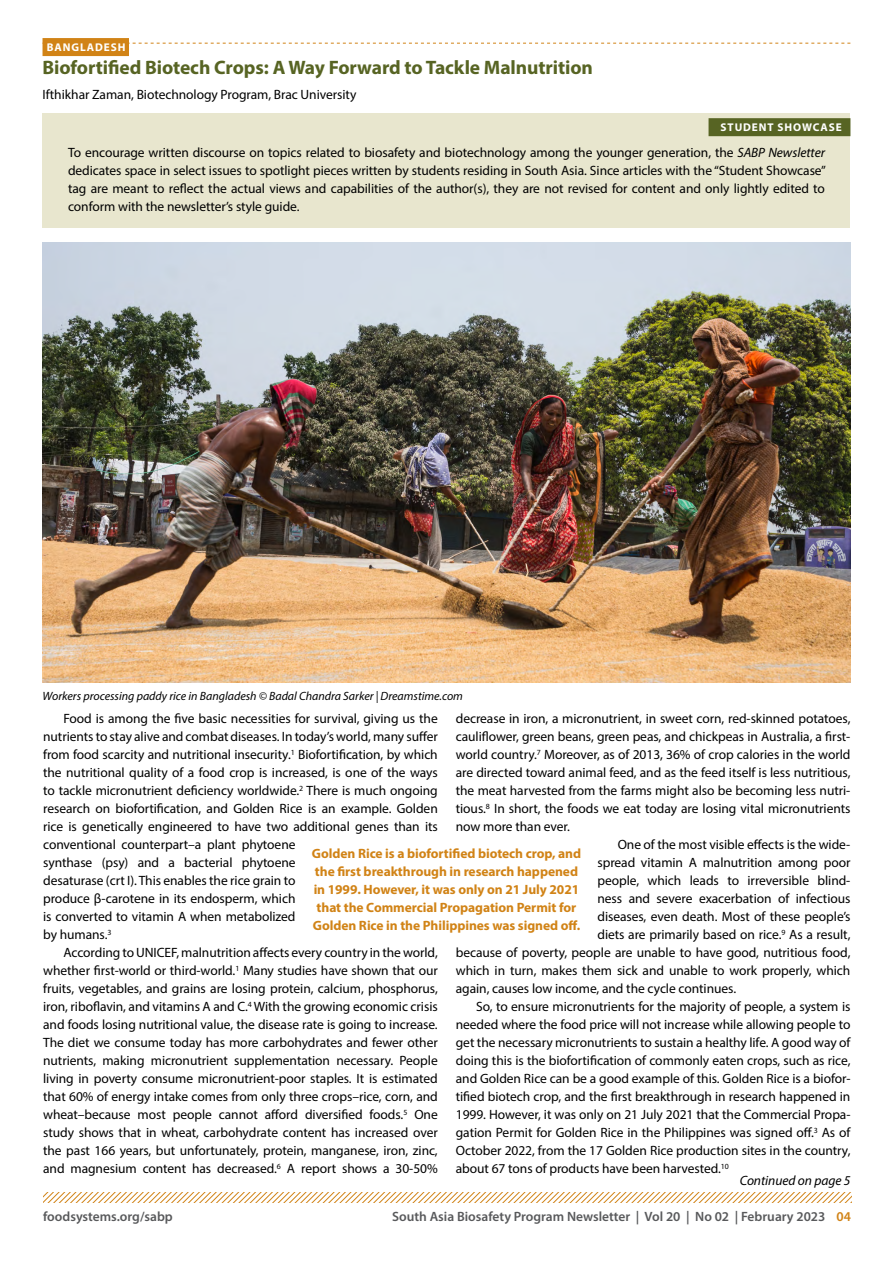
<style>
.page{position:relative;width:893px;height:1263px;background:#fff}
.page>*{position:absolute;margin:0;border:0;box-sizing:border-box;transform-origin:0 0}
.t1{font:700 19.5px "Myriad Pro";letter-spacing:-.005em;color:#576423}
.t2{font:13.5px/18px "Myriad Pro";letter-spacing:-.005em;color:#000;text-align:justify}
.t3{font:700 13.5px/18px "Myriad Pro";letter-spacing:-.005em;color:#d18316}
.t4{font:600 13.5px "Myriad Pro";color:#58595b}
.t5{font:italic 13.5px "Myriad Pro";letter-spacing:-.005em;color:#000}
.t6{font:italic 12px "Myriad Pro";color:#000}
.t7{font:700 11.25px "Myriad Pro";letter-spacing:.08em;color:#fff}
.s1{font-style:italic}
.s2{color:#d18316}
</style>
<div class="page">
<svg style="left:43px;top:1193px;width:808px;height:9px"></svg>
<div style="left:43px;top:38px;width:86px;height:18px;background:#d18316"></div>
<svg style="left:129px;top:43px;width:721px;height:1px"></svg>
<div style="left:43px;top:114px;width:807px;height:114px;background:#e8e6ce"></div>
<div style="left:708px;top:118px;width:142px;height:18px;background:#576423"></div>
<img style="left:43px;top:242px;width:807px;height:440px">
<p class="t7" style="left:47px;top:40px;width:80px">BANGLADESH</p>
<h1 class="t1" style="left:43px;top:55px;width:552px">Biofortified Biotech Crops: A Way Forward to Tackle Malnutrition</h1>
<p class="t2" style="left:43px;top:85px;width:315px">Ifthikhar Zaman, Biotechnology Program, Brac University</p>
<p class="t7" style="left:721px;top:120px;width:123px">STUDENT SHOWCASE</p>
<p class="t2" style="left:68px;top:143px;width:760px">To encourage written discourse on topics related to biosafety and biotechnology among the younger generation, the <span class="s1">SABP Newsletter </span>dedicates space in select issues to spotlight pieces written by students residing in South Asia. Since articles with the “Student Showcase” tag are meant to reflect the actual views and capabilities of the author(s), they are not revised for content and only lightly edited to conform with the newsletter’s style guide.</p>
<p class="t6" style="left:43px;top:688px;width:422px">Workers processing paddy rice in Bangladesh © Badal Chandra Sarker | Dreamstime.com</p>
<p class="t2" style="left:43px;top:709px;width:396px;text-align:left;text-indent:20px">Food is among the five basic necessities for survival, giving us the nutrients to stay alive and combat diseases. In today’s world, many suffer from food scarcity and nutritional insecurity.<sup>1</sup> Biofortification, by which the nutritional quality of a food crop is increased, is one of the ways to tackle micronutrient deficiency worldwide.<sup>2</sup> There is much ongoing research on biofortification, and Golden Rice is an example. Golden rice is genetically engineered to have two additional genes than its conventional counterpart–a plant phytoene<br>synthase (psy) and a bacterial phytoene<br>desaturase (crt I). This enables the rice grain to<br>produce β-carotene in its endosperm, which<br>is converted to vitamin A when metabolized<br>by humans.<sup>3</sup></p>
<p class="t2" style="left:43px;top:943px;width:396px;text-indent:20px">According to UNICEF, malnutrition affects every country in the world, whether first-world or third-world.<sup>1</sup> Many studies have shown that our fruits, vegetables, and grains are losing protein, calcium, phosphorus, iron, riboflavin, and vitamins A and C.<sup>4</sup> With the growing economic crisis and foods losing nutritional value, the disease rate is going to increase.<br>The diet we consume today has more carbohydrates and fewer other nutrients, making micronutrient supplementation necessary. People living in poverty consume micronutrient-poor staples. It is estimated that 60% of energy intake comes from only three crops–rice, corn, and wheat–because most people cannot afford diversified foods.<sup>5</sup> One study shows that in wheat, carbohydrate content has increased over the past 166 years, but unfortunately, protein, manganese, iron, zinc, and magnesium content has decreased.<sup>6</sup> A report shows a 30-50%</p>
<p class="t2" style="left:456px;top:709px;width:396px">decrease in iron, a micronutrient, in sweet corn, red-skinned potatoes,</p>
<p class="t2" style="left:456px;top:727px;width:396px">cauliflower, green beans, green peas, and chickpeas in Australia, a first-</p>
<p class="t2" style="left:456px;top:745px;width:396px">world country.<sup>7</sup> Moreover, as of 2013, 36% of crop calories in the world</p>
<p class="t2" style="left:456px;top:763px;width:396px">are directed toward animal feed, and as the feed itself is less nutritious,</p>
<p class="t2" style="left:456px;top:781px;width:396px">the meat harvested from the farms might also be becoming less nutri-</p>
<p class="t2" style="left:456px;top:799px;width:396px">tious.<sup>8</sup> In short, the foods we eat today are losing vital micronutrients</p>
<p class="t2" style="left:456px;top:817px;width:116px">now more than ever.</p>
<p class="t2" style="left:618px;top:835px;width:234px">One of the most visible effects is the wide-</p>
<p class="t2" style="left:597px;top:853px;width:254px">spread vitamin A malnutrition among poor</p>
<p class="t2" style="left:597px;top:871px;width:254px">people, which leads to irreversible blind-</p>
<p class="t2" style="left:597px;top:889px;width:255px">ness and severe exacerbation of infectious</p>
<p class="t2" style="left:597px;top:907px;width:255px">diseases, even death. Most of these people’s</p>
<p class="t2" style="left:597px;top:925px;width:254px">diets are primarily based on rice.<sup>9</sup> As a result,</p>
<p class="t2" style="left:456px;top:943px;width:396px">because of poverty, people are unable to have good, nutritious food,</p>
<p class="t2" style="left:456px;top:961px;width:396px">which in turn, makes them sick and unable to work properly, which</p>
<p class="t2" style="left:456px;top:979px;width:282px">again, causes low income, and the cycle continues.</p>
<p class="t2" style="left:476px;top:997px;width:376px">So, to ensure micronutrients for the majority of people, a system is</p>
<p class="t2" style="left:456px;top:1015px;width:396px">needed where the food price will not increase while allowing people to</p>
<p class="t2" style="left:456px;top:1033px;width:396px">get the necessary micronutrients to sustain a healthy life. A good way of</p>
<p class="t2" style="left:456px;top:1051px;width:396px">doing this is the biofortification of commonly eaten crops, such as rice,</p>
<p class="t2" style="left:456px;top:1069px;width:396px">and Golden Rice can be a good example of this. Golden Rice is a biofor-</p>
<p class="t2" style="left:456px;top:1087px;width:396px">tified biotech crop, and the first breakthrough in research happened in</p>
<p class="t2" style="left:456px;top:1105px;width:396px">1999. However, it was only on 21 July 2021 that the Commercial Propa-</p>
<p class="t2" style="left:456px;top:1123px;width:396px">gation Permit for Golden Rice in the Philippines was signed off.<sup>3</sup> As of</p>
<p class="t2" style="left:456px;top:1141px;width:396px">October 2022, from the 17 Golden Rice production sites in the country,</p>
<p class="t2" style="left:456px;top:1159px;width:275px">about 67 tons of products have been harvested.<sup>10</sup></p>
<p class="t3" style="left:312px;top:844px;width:271px">Golden Rice is a biofortified biotech crop, and the first breakthrough in research happened in 1999. However, it was only on 21 July 2021 that the Commercial Propagation Permit for Golden Rice in the Philippines was signed off.</p>
<p class="t5" style="left:740px;top:1172px;width:112px">Continued on page 5</p>
<p class="t4" style="left:43px;top:1208px;width:131px">foodsystems.org/sabp</p>
<p class="t4" style="left:392px;top:1208px;width:460px">South Asia Biosafety Program Newsletter | Vol 20 | No 02 | February 2023 <span class="s2">04</span></p>
</div>
